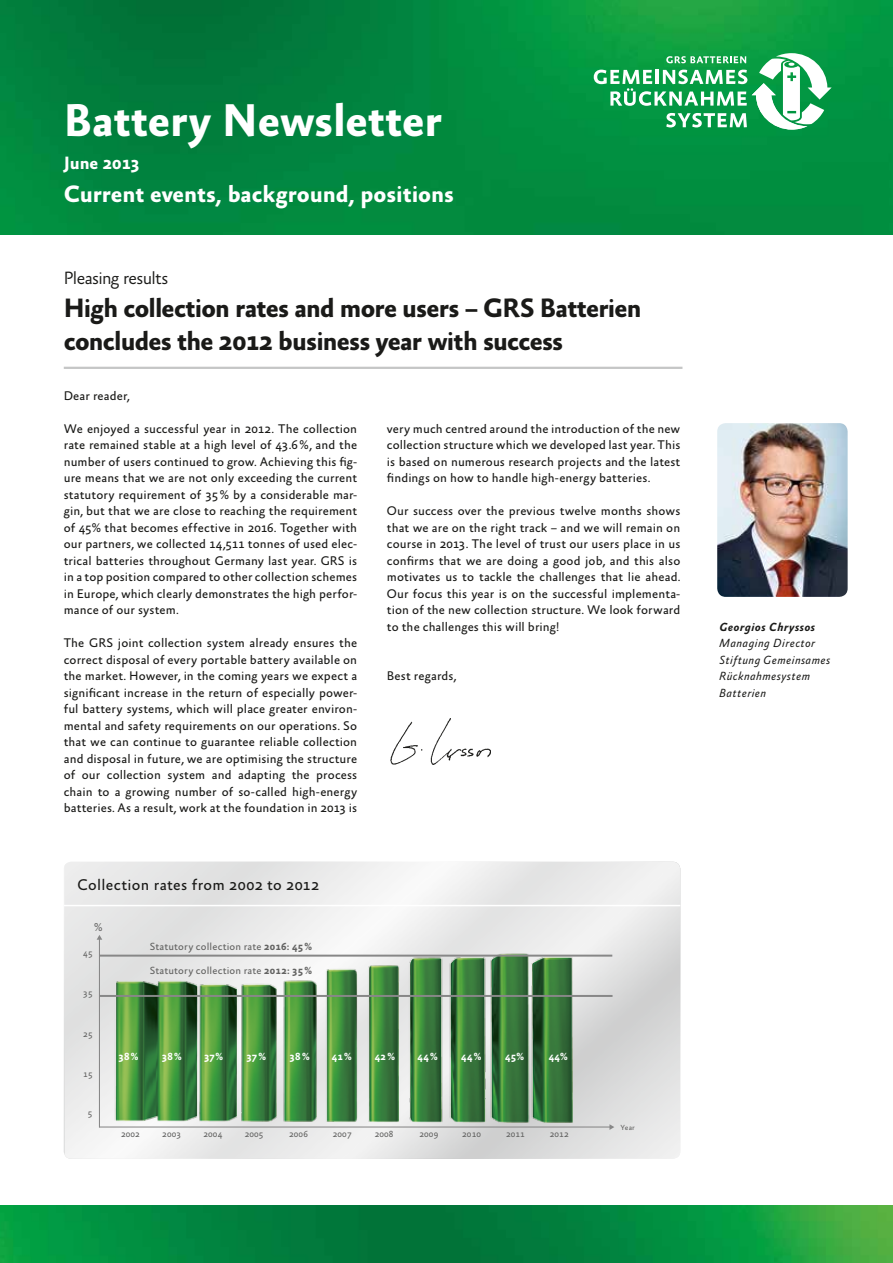
<style>
.page{position:relative;width:893px;height:1263px;background:#fff}
.page>*{position:absolute;margin:0;border:0;box-sizing:border-box;transform-origin:0 0}
.t1{font:700 46.65px "Absara Sans OT";letter-spacing:-.005em;color:#fff}
.t2{font:700 27px/33px "Absara Sans OT";letter-spacing:-.03em;color:#1a1a18}
.t3{font:700 24px "Absara Sans OT";letter-spacing:-.005em;color:#fff}
.t4{font:700 18.15px "Absara Sans OT";letter-spacing:-.005em;color:#fff}
.t5{font:300 18px "Absara Sans OT";letter-spacing:-.035em;color:#1a1a18}
.t6{font:15.75px "Absara Sans OT";letter-spacing:.02em;color:#1a1a18}
.t7{font:12.75px/16.5px "Absara Sans OT";letter-spacing:.01em;color:#1a1a18;text-align:justify}
.t8{font:italic 12px/16.5px "Absara Sans OT";letter-spacing:.03em;color:#1a1a18}
.t9{font:italic 700 12px "Absara Sans OT";letter-spacing:.03em;color:#1a1a18}
.t10{font:11.55px "Absara Sans OT";color:#636362}
.t11{font:10.5px "Absara Sans OT";letter-spacing:.015em;color:#636362}
.t12{font:700 10.5px "Absara Sans OT";letter-spacing:.02em;color:#fff}
.t13{font:9px "Absara Sans OT";letter-spacing:.02em;color:#636362}
.t14{font:7.5px "Absara Sans OT";color:#636362}
.s1{font-weight:700}
</style>
<div class="page">
<img style="left:0;top:0;width:893px;height:235px">
<img style="left:0;top:1205px;width:893px;height:58px">
<hr style="left:64px;top:367px;width:618px;height:2px;background:#c5c6c6">
<img style="left:717px;top:423px;width:131px;height:174px">
<img style="left:390px;top:718px;width:101px;height:47px">
<img style="left:64px;top:911px;width:616px;height:238px">
<hr style="left:99px;top:937px;width:1px;height:190px;background:#878787">
<hr style="left:100px;top:995px;width:512px;height:2px;background:#878787">
<hr style="left:100px;top:955px;width:512px;height:2px;background:#878787">
<svg style="left:594px;top:53px;width:238px;height:77px"></svg>
<h1 class="t1" style="left:64px;top:96px;width:380px">Battery Newsletter</h1>
<h3 class="t4" style="left:64px;top:153px;width:78px">June 2013</h3>
<h3 class="t3" style="left:64px;top:181px;width:392px">Current events, background, positions</h3>
<h3 class="t5" style="left:64px;top:269px;width:106px">Pleasing results</h3>
<h2 class="t2" style="left:64px;top:293px;width:579px">High collection rates and more users – GRS Batterien concludes the 2012 business year with success</h2>
<p class="t7" style="left:64px;top:388px;width:67px">Dear reader,</p>
<p class="t7" style="left:64px;top:421px;width:295px">We enjoyed a successful year in 2012. The collection rate remained stable at a high level of 43.6%, and the number of users continued to grow. Achieving this fig&shy;ure means that we are not only exceeding the current statutory requirement of 35% by a considerable mar&shy;gin, but that we are close to reaching the requirement of 45% that becomes effective in 2016. Together with our partners, we collected 14,511 tonnes of used elec&shy;trical batteries throughout Germany last year. GRS is in a top position compared to other collection schemes in Europe, which clearly demonstrates the high perfor&shy;mance of our system.</p>
<p class="t7" style="left:64px;top:635px;width:295px">The GRS joint collection system already ensures the correct disposal of every portable battery available on the market. However, in the coming years we expect a significant increase in the return of especially power&shy;ful battery systems, which will place greater environ&shy;mental and safety requirements on our operations. So that we can continue to guarantee reliable collection and disposal in future, we are optimising the structure of our collection system and adapting the process chain to a growing number of so-called high-energy batteries. As a result, work at the foundation in 2013 is</p>
<p class="t6" style="left:78px;top:876px;width:243px">Collection rates from 2002 to 2012</p>
<p class="t10" style="left:94px;top:921px;width:10px">%</p>
<p class="t7" style="left:387px;top:421px;width:295px">very much centred around the introduction of the new collection structure which we developed last year. This is based on numerous research projects and the latest findings on how to handle high-energy batteries.</p>
<p class="t7" style="left:387px;top:503px;width:295px">Our success over the previous twelve months shows that we are on the right track – and we will remain on course in 2013. The level of trust our users place in us confirms that we are doing a good job, and this also motivates us to tackle the challenges that lie ahead.<br>Our focus this year is on the successful implementa&shy;tion of the new collection structure. We look forward to the challenges this will bring!</p>
<p class="t7" style="left:387px;top:668px;width:71px">Best regards,</p>
<p class="t13" style="left:83px;top:948px;width:11px">45</p>
<p class="t13" style="left:83px;top:989px;width:11px">35</p>
<p class="t13" style="left:83px;top:1029px;width:11px">25</p>
<p class="t13" style="left:83px;top:1069px;width:11px">15</p>
<p class="t13" style="left:88px;top:1108px;width:6px">5</p>
<p class="t11" style="left:150px;top:941px;width:164px">Statutory collection rate <span class="s1">2016: 45%</span></p>
<p class="t11" style="left:150px;top:965px;width:164px">Statutory collection rate <span class="s1">2012: 35%</span></p>
<p class="t12" style="left:118px;top:1051px;width:22px">38%</p>
<p class="t12" style="left:162px;top:1051px;width:22px">38%</p>
<p class="t12" style="left:204px;top:1051px;width:20px">37%</p>
<p class="t12" style="left:246px;top:1051px;width:21px">37%</p>
<p class="t12" style="left:290px;top:1051px;width:22px">38%</p>
<p class="t12" style="left:332px;top:1051px;width:22px">41%</p>
<p class="t12" style="left:375px;top:1051px;width:22px">42%</p>
<p class="t12" style="left:418px;top:1051px;width:22px">44%</p>
<p class="t12" style="left:461px;top:1051px;width:22px">44%</p>
<p class="t12" style="left:505px;top:1051px;width:20px">45%</p>
<p class="t12" style="left:549px;top:1051px;width:21px">44%</p>
<p class="t13" style="left:121px;top:1129px;width:20px">2002</p>
<p class="t13" style="left:162px;top:1129px;width:20px">2003</p>
<p class="t13" style="left:203px;top:1129px;width:20px">2004</p>
<p class="t13" style="left:245px;top:1129px;width:20px">2005</p>
<p class="t13" style="left:289px;top:1129px;width:20px">2006</p>
<p class="t13" style="left:333px;top:1129px;width:20px">2007</p>
<p class="t13" style="left:375px;top:1129px;width:20px">2008</p>
<p class="t13" style="left:419px;top:1129px;width:20px">2009</p>
<p class="t13" style="left:462px;top:1129px;width:20px">2010</p>
<p class="t13" style="left:506px;top:1129px;width:20px">2011</p>
<p class="t13" style="left:550px;top:1129px;width:20px">2012</p>
<p class="t14" style="left:621px;top:1124px;width:16px">Year</p>
<p class="t9" style="left:719px;top:620px;width:97px">Georgios Chryssos</p>
<p class="t8" style="left:719px;top:636px;width:113px">Managing Director<br>Stiftung Gemeinsames<br>Rücknahmesystem<br>Batterien</p>
</div>
